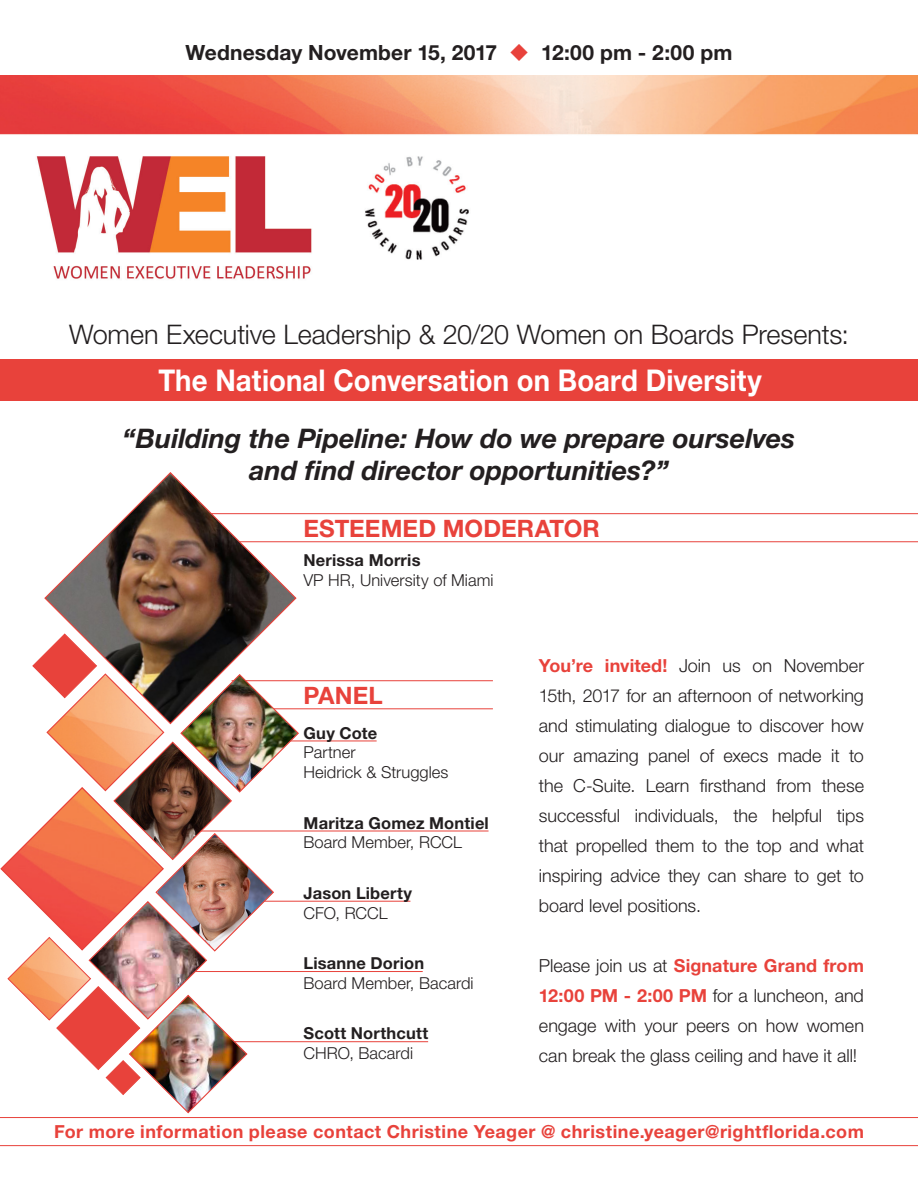
<style>
.page{position:relative;width:918px;height:1188px;background:#fff}
.page>*{position:absolute;margin:0;border:0;box-sizing:border-box;transform-origin:0 0}
.t1{font:700 30px "Helvetica Neue LT Std";letter-spacing:.005em;color:#fff;scale:.92 1}
.t2{font:italic 700 27px/32.4px "Helvetica Neue LT Std";color:#231f20;text-align:center}
.t3{font:300 27px "Helvetica Neue LT Std";letter-spacing:-.005em;color:#231f20}
.t4{font:700 24px "Helvetica Neue LT Std";letter-spacing:.005em;color:#e8423b}
.t5{font:700 21px "Helvetica Neue LT Std";letter-spacing:.005em;color:#231f20}
.t6{font:300 18px/30px "Helvetica Neue LT Std";color:#231f20;text-align:justify}
.t7{font:700 18px "Helvetica Neue LT Std";letter-spacing:.025em;color:#e8423b}
.t8{font:700 16.5px/19.8px "Helvetica Neue LT Std";letter-spacing:.01em;color:#231f20}
.t9{font:300 16.5px "Helvetica Neue LT Std";letter-spacing:.005em;color:#231f20}
.s1{color:#e8423b}
.s2{font-weight:300}
.s3{font-weight:700;color:#e8423b}
</style>
<div class="page">
<hr style="left:184px;top:831px;width:305px;height:1px;background:#e8423b">
<hr style="left:184px;top:1041px;width:244px;height:1px;background:#e8423b">
<hr style="left:184px;top:971px;width:239px;height:1px;background:#e8423b">
<hr style="left:184px;top:901px;width:226px;height:1px;background:#e8423b">
<hr style="left:242px;top:741px;width:135px;height:1px;background:#e8423b">
<hr style="left:232px;top:680px;width:261px;height:1px;background:#e8423b">
<hr style="left:236px;top:708px;width:257px;height:1px;background:#e8423b">
<div style="left:0;top:360px;width:918px;height:41px;background:#e8423b"></div>
<hr style="left:177px;top:513px;width:741px;height:1px;background:#e8423b">
<hr style="left:177px;top:541px;width:741px;height:1px;background:#e8423b">
<svg style="left:44px;top:472px;width:253px;height:162px"></svg>
<img style="left:0;top:76px;width:918px;height:203px">
<hr style="left:0;top:1117px;width:918px;height:1px;background:#e8423b">
<hr style="left:0;top:1145px;width:918px;height:1px;background:#e8423b">
<img style="left:0;top:634px;width:300px;height:480px">
<p class="t5" style="left:186px;top:39px;width:548px">Wednesday November 15, 2017 <span class="s1">◆</span> 12:00 pm - 2:00 pm</p>
<p class="t3" style="left:69px;top:318px;width:781px">Women Executive Leadership &amp; 20/20 Women on Boards Presents:</p>
<p class="t1" style="left:158px;top:362px;width:657px">The National Conversation on Board Diversity</p>
<p class="t2" style="left:123px;top:422px;width:674px">“Building the Pipeline: How do we prepare ourselves and find director opportunities?”</p>
<p class="t4" style="left:303px;top:514px;width:298px">ESTEEMED MODERATOR</p>
<p class="t8" style="left:303px;top:550px;width:119px">Nerissa Morris</p>
<p class="t9" style="left:303px;top:570px;width:192px">VP HR, University of Miami</p>
<p class="t4" style="left:304px;top:680px;width:81px">PANEL</p>
<p class="t8" style="left:304px;top:722px;width:75px">Guy Cote</p>
<p class="t9" style="left:304px;top:742px;width:54px">Partner</p>
<p class="t9" style="left:304px;top:762px;width:147px">Heidrick &amp; Struggles</p>
<p class="t8" style="left:304px;top:812px;width:187px">Maritza Gomez Montiel</p>
<p class="t9" style="left:304px;top:832px;width:160px">Board Member, RCCL</p>
<p class="t8" style="left:304px;top:883px;width:110px">Jason Liberty</p>
<p class="t9" style="left:304px;top:903px;width:86px">CFO, RCCL</p>
<p class="t8" style="left:304px;top:953px;width:122px">Lisanne Dorion</p>
<p class="t9" style="left:304px;top:973px;width:172px">Board Member, Bacardi</p>
<p class="t8" style="left:304px;top:1023px;width:126px">Scott Northcutt<br><span class="s2">CHRO, Bacardi</span></p>
<p class="t6" style="left:539px;top:650px;width:327px"><span class="s3">You’re invited!</span> Join us on November 15th, 2017 for an afternoon of networking and stimulating dialogue to discover how our amazing panel of execs made it to the C-Suite. Learn firsthand from these successful individuals, the helpful tips that propelled them to the top and what inspiring advice they can share to get to board level positions.</p>
<p class="t6" style="left:539px;top:950px;width:327px">Please join us at <span class="s3">Signature Grand from 12:00 PM - 2:00 PM</span> for a luncheon, and engage with your peers on how women can break the glass ceiling and have it all!</p>
<p class="t7" style="left:54px;top:1120px;width:811px">For more information please contact Christine Yeager @ christine.yeager@rightflorida.com</p>
</div>
